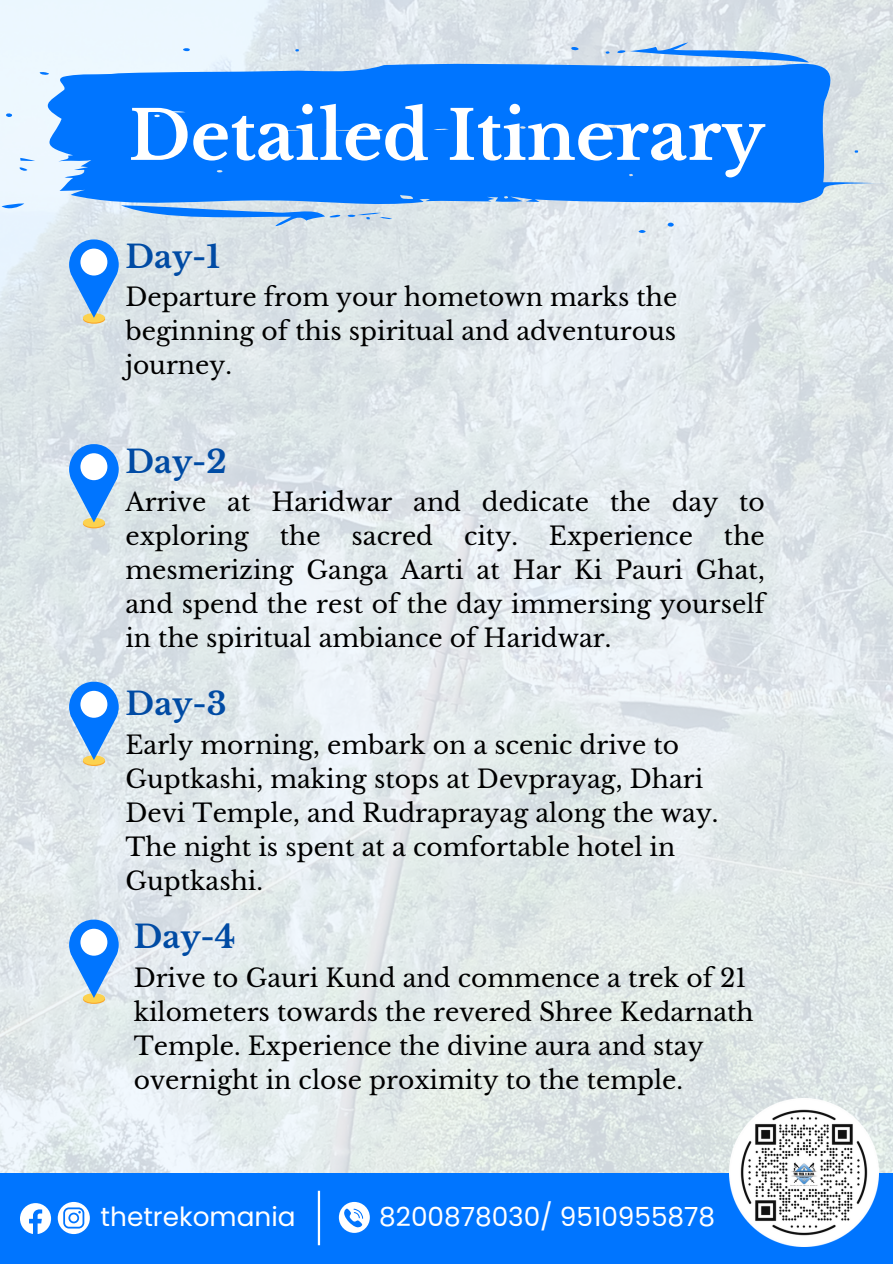
<style>
.page{position:relative;width:893px;height:1264px;background:#fff}
.page>*{position:absolute;margin:0;border:0;box-sizing:border-box;transform-origin:0 0}
.t1{font:700 67.5px "Libre Baskerville";color:#fff}
.t2{font:700 31.2px "Libre Baskerville";color:#004ba4}
.t3{font:26.4px "Poppins";color:#fff}
.t4{font:24.9px/34px "Libre Baskerville";color:#000;text-align:justify}
</style>
<div class="page">
<img style="left:0;top:0;width:892px;height:1172px">
<svg style="left:569px;top:46px;width:9px;height:5px"></svg>
<svg style="left:180px;top:48px;width:11px;height:4px"></svg>
<svg style="left:295px;top:49px;width:4px;height:3px"></svg>
<svg style="left:605px;top:42px;width:203px;height:17px;background:#a0c5ef"></svg>
<svg style="left:34px;top:59px;width:857px;height:150px;background:#2d8cfb"></svg>
<svg style="left:39px;top:72px;width:10px;height:4px"></svg>
<svg style="left:4px;top:112px;width:10px;height:6px"></svg>
<svg style="left:854px;top:150px;width:4px;height:3px"></svg>
<svg style="left:20px;top:158px;width:15px;height:3px"></svg>
<svg style="left:18px;top:167px;width:9px;height:5px"></svg>
<svg style="left:2px;top:203px;width:22px;height:7px"></svg>
<svg style="left:121px;top:205px;width:220px;height:21px;background:#9dc4ee"></svg>
<svg style="left:347px;top:213px;width:45px;height:7px"></svg>
<svg style="left:665px;top:221px;width:11px;height:7px"></svg>
<svg style="left:638px;top:230px;width:7px;height:3px"></svg>
<svg style="left:83px;top:314px;width:22px;height:10px"></svg>
<div style="left:83px;top:313px;width:22px;height:9px;background:#fcd24f;border-radius:50%"></div>
<svg style="left:69px;top:239px;width:50px;height:79px;background:#62a5f0"></svg>
<div style="left:80px;top:248px;width:27px;height:27px;background:#fff;border-radius:50%"></div>
<svg style="left:83px;top:519px;width:22px;height:9px"></svg>
<div style="left:83px;top:518px;width:22px;height:9px;background:#fcd24f;border-radius:50%"></div>
<svg style="left:69px;top:444px;width:50px;height:78px;background:#61a6f2"></svg>
<div style="left:80px;top:453px;width:27px;height:27px;background:#fff;border-radius:50%"></div>
<svg style="left:83px;top:756px;width:22px;height:10px"></svg>
<div style="left:83px;top:755px;width:22px;height:9px;background:#fcd24f;border-radius:50%"></div>
<svg style="left:69px;top:681px;width:50px;height:79px;background:#64a7f1"></svg>
<div style="left:80px;top:690px;width:27px;height:27px;background:#fff;border-radius:50%"></div>
<svg style="left:83px;top:994px;width:22px;height:9px"></svg>
<div style="left:83px;top:993px;width:22px;height:9px;background:#fcd24f;border-radius:50%"></div>
<svg style="left:69px;top:919px;width:50px;height:79px;background:#67a9f3"></svg>
<div style="left:80px;top:928px;width:27px;height:27px;background:#fff;border-radius:50%"></div>
<div style="left:0;top:1172px;width:892px;height:91px;background:#0075ff"></div>
<svg style="left:339px;top:1201px;width:31px;height:31px"></svg>
<svg style="left:58px;top:1201px;width:32px;height:32px"></svg>
<svg style="left:20px;top:1203px;width:31px;height:30px"></svg>
<hr style="left:318px;top:1190px;width:2px;height:55px;background:#fff">
<img style="left:729px;top:1098px;width:149px;height:148px">
<p class="t1" style="left:129px;top:94px;width:637px">Detailed Itinerary</p>
<p class="t2" style="left:125px;top:238px;width:96px">Day-1</p>
<p class="t4" style="left:125px;top:280px;width:553px">Departure from your hometown marks the beginning of this spiritual and adventurous journey.</p>
<p class="t2" style="left:125px;top:442px;width:103px">Day-2</p>
<p class="t4" style="left:125px;top:485px;width:641px">Arrive at Haridwar and dedicate the day to exploring the sacred city. Experience the mesmerizing Ganga Aarti at Har Ki Pauri Ghat, and spend the rest of the day immersing yourself in the spiritual ambiance of Haridwar.</p>
<p class="t2" style="left:126px;top:685px;width:102px">Day-3</p>
<p class="t4" style="left:125px;top:728px;width:594px;text-align:left">Early morning, embark on a scenic drive to Guptkashi, making stops at Devprayag, Dhari Devi Temple, and Rudraprayag along the way.<br>The night is spent at a comfortable hotel in Guptkashi.</p>
<p class="t2" style="left:134px;top:918px;width:103px">Day-4</p>
<p class="t4" style="left:134px;top:961px;width:621px;text-align:left">Drive to Gauri Kund and commence a trek of 21 kilometers towards the revered Shree Kedarnath Temple. Experience the divine aura and stay overnight in close proximity to the temple.</p>
<p class="t3" style="left:101px;top:1198px;width:196px">thetrekomania</p>
<p class="t3" style="left:379px;top:1198px;width:337px">8200878030/ 9510955878</p>
</div>
